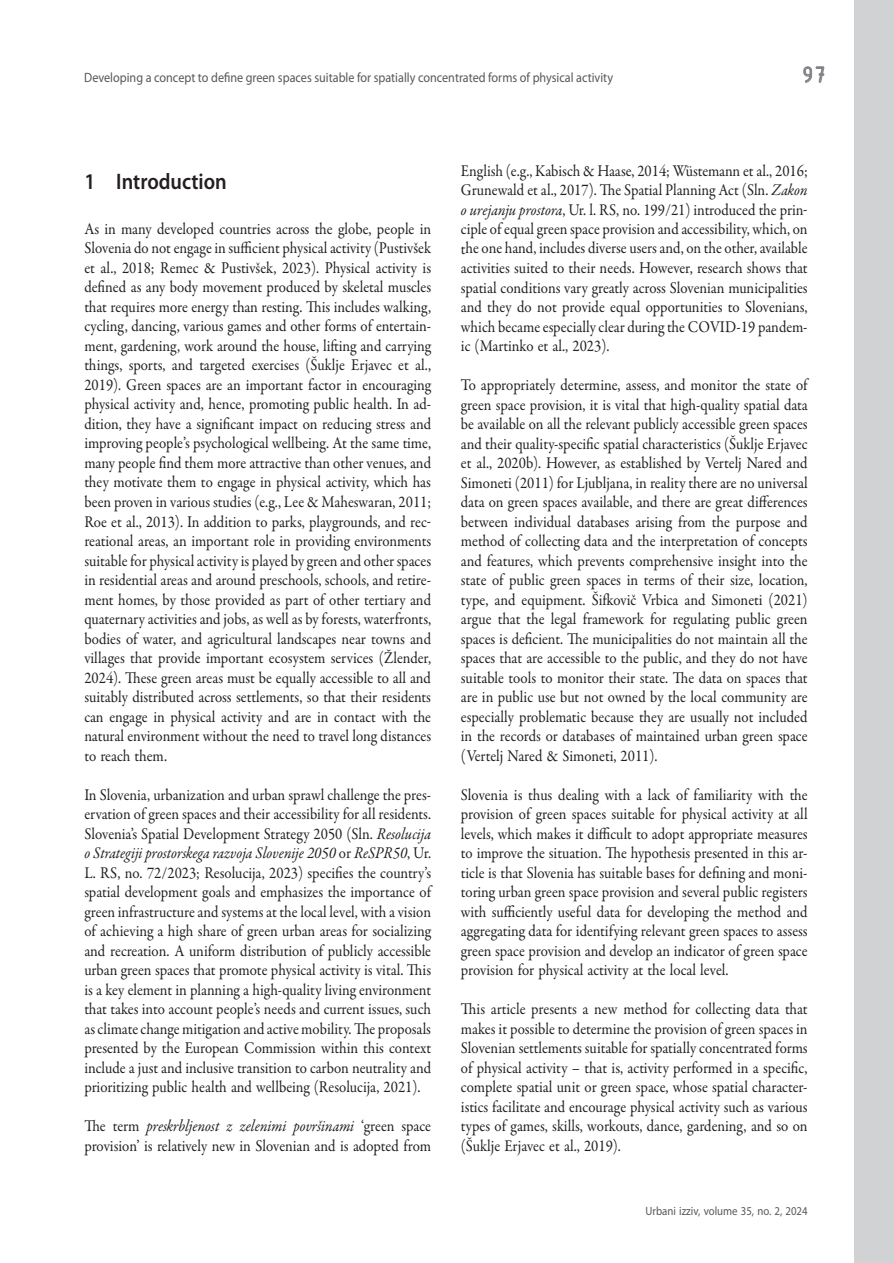
<style>
.page{position:relative;width:894px;height:1263px;background:#fff}
.page>*{position:absolute;margin:0;border:0;box-sizing:border-box;transform-origin:0 0}
.t1{font:24px "ISOCTEUR";color:#808285}
.t2{font:600 22.5px "Myriad Pro";color:#231f20;scale:.9 1}
.t3{font:16.5px/19.5px "Garamond Premr Pro";color:#231f20;text-align:justify;scale:.9 1}
.t4{font:13.5px "Myriad Pro";color:#57585a;scale:.9 1}
.t5{font:12px "Myriad Pro";color:#57585a;scale:.9 1}
.s1{font-style:italic}
</style>
<div class="page">
<svg style="left:803px;top:66px;width:21px;height:17px"></svg>
<div style="left:854px;top:0;width:39px;height:1263px;background:#d1d2d4"></div>
<p class="t4" style="left:84px;top:70px;width:589px">Developing a concept to define green spaces suitable for spatially concentrated forms of physical activity</p>
<h1 class="t1" style="left:799px;top:59px;width:31px">97</h1>
<h2 class="t2" style="left:84px;top:167px;width:160px">1 Introduction</h2>
<p class="t3" style="left:84px;top:219px;width:387px">As in many developed countries across the globe, people in Slovenia do not engage in sufficient physical activity (Pustivšek et al., 2018; Remec &amp; Pustivšek, 2023). Physical activity is defined as any body movement produced by skeletal muscles that requires more energy than resting. This includes walking, cycling, dancing, various games and other forms of entertain&shy;ment, gardening, work around the house, lifting and carrying things, sports, and targeted exercises (Šuklje Erjavec et al., 2019). Green spaces are an important factor in encouraging physical activity and, hence, promoting public health. In ad&shy;dition, they have a significant impact on reducing stress and improving people’s psychological wellbeing. At the same time, many people find them more attractive than other venues, and they motivate them to engage in physical activity, which has been proven in various studies (e.g., Lee &amp; Maheswaran, 2011; Roe et al., 2013). In addition to parks, playgrounds, and rec&shy;reational areas, an important role in providing environments suitable for physical activity is played by green and other spaces in residential areas and around preschools, schools, and retire&shy;ment homes, by those provided as part of other tertiary and quaternary activities and jobs, as well as by forests, waterfronts, bodies of water, and agricultural landscapes near towns and villages that provide important ecosystem services (Žlender, 2024). These green areas must be equally accessible to all and suitably distributed across settlements, so that their residents can engage in physical activity and are in contact with the natural environment without the need to travel long distances to reach them.</p>
<p class="t3" style="left:84px;top:785px;width:387px">In Slovenia, urbanization and urban sprawl challenge the pres&shy;ervation of green spaces and their accessibility for all residents.<br>Slovenia’s Spatial Development Strategy 2050 (Sln. <span class="s1">Resolucija o Strategiji prostorskega razvoja Slovenije 2050</span> or <span class="s1">ReSPR50</span>, Ur.<br>L. RS, no. 72/2023; Resolucija, 2023) specifies the country’s spatial development goals and emphasizes the importance of green infrastructure and systems at the local level, with a vision of achieving a high share of green urban areas for socializing and recreation. A uniform distribution of publicly accessible urban green spaces that promote physical activity is vital. This is a key element in planning a high-quality living environment that takes into account people’s needs and current issues, such as climate change mitigation and active mobility. The proposals presented by the European Commission within this context include a just and inclusive transition to carbon neutrality and prioritizing public health and wellbeing (Resolucija, 2021).</p>
<p class="t3" style="left:84px;top:1116px;width:387px">The term <span class="s1">preskrbljenost z zelenimi površinami</span> ‘green space provision’ is relatively new in Slovenian and is adopted from</p>
<p class="t3" style="left:461px;top:161px;width:387px">English (e.g., Kabisch &amp; Haase, 2014; Wüstemann et al., 2016; Grunewald et al., 2017). The Spatial Planning Act (Sln. <span class="s1">Zakon o urejanju prostora</span>, Ur. l. RS, no. 199/21) introduced the prin&shy;ciple of equal green space provision and accessibility, which, on the one hand, includes diverse users and, on the other, available activities suited to their needs. However, research shows that spatial conditions vary greatly across Slovenian municipalities and they do not provide equal opportunities to Slovenians, which became especially clear during the COVID-19 pandem&shy;ic (Martinko et al., 2023).</p>
<p class="t3" style="left:461px;top:375px;width:387px">To appropriately determine, assess, and monitor the state of green space provision, it is vital that high-quality spatial data be available on all the relevant publicly accessible green spaces and their quality-specific spatial characteristics (Šuklje Erjavec et al., 2020b). However, as established by Vertelj Nared and Simoneti (2011) for Ljubljana, in reality there are no universal data on green spaces available, and there are great differences between individual databases arising from the purpose and method of collecting data and the interpretation of concepts and features, which prevents comprehensive insight into the state of public green spaces in terms of their size, location, type, and equipment. Šifkovič Vrbica and Simoneti (2021) argue that the legal framework for regulating public green spaces is deficient. The municipalities do not maintain all the spaces that are accessible to the public, and they do not have suitable tools to monitor their state. The data on spaces that are in public use but not owned by the local community are especially problematic because they are usually not included in the records or databases of maintained urban green space (Vertelj Nared &amp; Simoneti, 2011).</p>
<p class="t3" style="left:461px;top:785px;width:387px">Slovenia is thus dealing with a lack of familiarity with the provision of green spaces suitable for physical activity at all levels, which makes it difficult to adopt appropriate measures to improve the situation. The hypothesis presented in this ar&shy;ticle is that Slovenia has suitable bases for defining and moni&shy;toring urban green space provision and several public registers with sufficiently useful data for developing the method and aggregating data for identifying relevant green spaces to assess green space provision and develop an indicator of green space provision for physical activity at the local level.</p>
<p class="t3" style="left:461px;top:999px;width:387px">This article presents a new method for collecting data that makes it possible to determine the provision of green spaces in Slovenian settlements suitable for spatially concentrated forms of physical activity – that is, activity performed in a specific, complete spatial unit or green space, whose spatial character&shy;istics facilitate and encourage physical activity such as various types of games, skills, workouts, dance, gardening, and so on (Šuklje Erjavec et al., 2019).</p>
<p class="t5" style="left:645px;top:1204px;width:182px">Urbani izziv, volume 35, no. 2, 2024</p>
</div>
